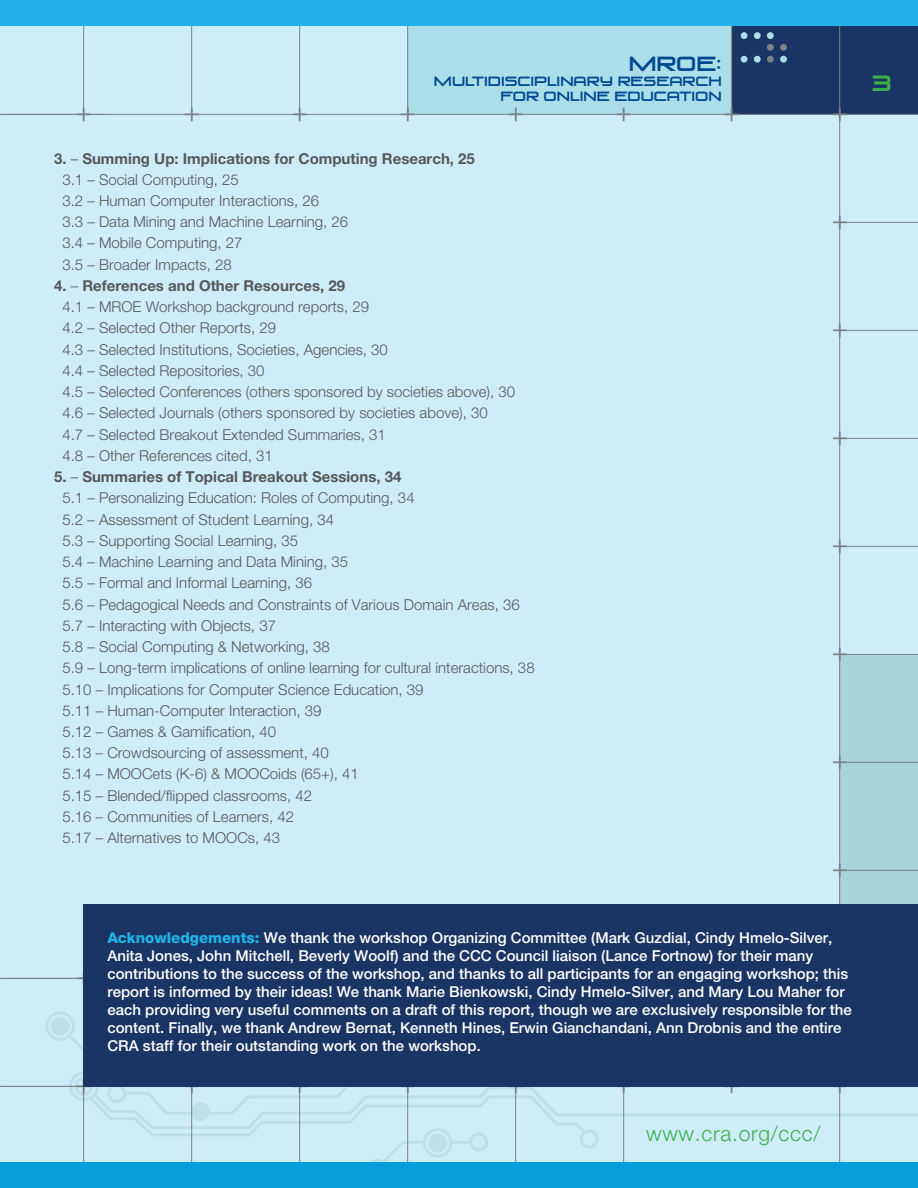
<style>
.page{position:relative;width:918px;height:1188px;background:#ceedfb}
.page>*{position:absolute;margin:0;border:0;box-sizing:border-box;transform-origin:0 0}
.t1{font:300 21px "Helvetica Neue";letter-spacing:.035em;color:#40ae49}
.t2{font:21px "Venus Rising";color:#40ae49}
.t3{font:19.5px "Venus Rising";color:#014990}
.t4{font:300 15px/21.3px "Helvetica Neue";color:#57585a}
.t5{font:500 15px/18px "Helvetica Neue";color:#fff}
.t6{font:12.75px/15.3px "Venus Rising";color:#014990;text-align:right}
.s1{font-weight:700}
.s2{font-weight:800;color:#21b3e8}
</style>
<div class="page">
<div style="left:840px;top:654px;width:78px;height:432px;background:#a8d2dc"></div>
<div style="left:408px;top:16px;width:326px;height:98px;background:#abdee9"></div>
<div style="left:732px;top:6px;width:186px;height:108px;background:#193563"></div>
<hr style="left:0;top:114px;width:105px;height:1px;background:#7a8187">
<hr style="left:0;top:978px;width:105px;height:1px;background:#7a8187">
<hr style="left:0;top:1086px;width:105px;height:1px;background:#7a8187">
<svg style="left:55px;top:1015px;width:863px;height:147px"></svg>
<div style="left:109px;top:1086px;width:16px;height:16px;background:#ccecfa;border-radius:50%"></div>
<div style="left:107px;top:1084px;width:19px;height:19px;border:3px solid #70aaae;border-radius:50%"></div>
<div style="left:193px;top:1104px;width:16px;height:16px;background:#bbdfeb;border-radius:50%"></div>
<div style="left:191px;top:1102px;width:19px;height:19px;border:3px solid #70aaae;border-radius:50%"></div>
<div style="left:368px;top:1159px;width:19px;height:19px;border:3px solid #70aaae;border-radius:50%"></div>
<svg style="left:47px;top:1013px;width:26px;height:26px"></svg>
<div style="left:45px;top:1011px;width:30px;height:30px;border:3px solid #70aaae;border-radius:50%"></div>
<div style="left:52px;top:1018px;width:16px;height:16px;background:#bbdfeb;border-radius:50%"></div>
<div style="left:51px;top:1017px;width:19px;height:19px;border:3px solid #70aaae;border-radius:50%"></div>
<svg style="left:424px;top:1129px;width:27px;height:27px"></svg>
<div style="left:423px;top:1128px;width:29px;height:30px;border:3px solid #70aaae;border-radius:50%"></div>
<div style="left:430px;top:1135px;width:16px;height:16px;background:#bbdfeb;border-radius:50%"></div>
<div style="left:428px;top:1133px;width:19px;height:19px;border:3px solid #70aaae;border-radius:50%"></div>
<svg style="left:70px;top:1073px;width:27px;height:27px"></svg>
<div style="left:69px;top:1072px;width:30px;height:29px;border:3px solid #70aaae;border-radius:50%"></div>
<div style="left:74px;top:1077px;width:19px;height:19px;border:3px solid #70aaae;border-radius:50%"></div>
<div style="left:471px;top:1134px;width:16px;height:16px;background:#ccecfa;border-radius:50%"></div>
<div style="left:469px;top:1133px;width:19px;height:18px;border:3px solid #70aaae;border-radius:50%"></div>
<div style="left:580px;top:1130px;width:19px;height:18px;border:3px solid #70aaae;border-radius:50%"></div>
<div style="left:741px;top:32px;width:7px;height:7px;background:#abdee9;border-radius:50%"></div>
<div style="left:741px;top:56px;width:7px;height:7px;background:#abdee9;border-radius:50%"></div>
<div style="left:754px;top:32px;width:7px;height:7px;background:#abdee9;border-radius:50%"></div>
<div style="left:754px;top:56px;width:7px;height:7px;background:#abdee9;border-radius:50%"></div>
<div style="left:767px;top:44px;width:7px;height:7px;background:#7a8187;border-radius:50%"></div>
<div style="left:767px;top:32px;width:7px;height:7px;background:#abdee9;border-radius:50%"></div>
<div style="left:767px;top:56px;width:7px;height:7px;background:#7a8187;border-radius:50%"></div>
<div style="left:780px;top:44px;width:7px;height:7px;background:#7a8187;border-radius:50%"></div>
<div style="left:780px;top:56px;width:7px;height:7px;background:#abdee9;border-radius:50%"></div>
<hr style="left:83px;top:0;width:1px;height:115px;background:#7a8187">
<hr style="left:191px;top:0;width:1px;height:116px;background:#7a8187">
<hr style="left:299px;top:0;width:1px;height:116px;background:#7a8187">
<hr style="left:407px;top:0;width:1px;height:116px;background:#7a8187">
<hr style="left:731px;top:0;width:1px;height:115px;background:#7a8187">
<hr style="left:1px;top:114px;width:917px;height:1px;background:#7a8187">
<hr style="left:839px;top:222px;width:79px;height:1px;background:#7a8187">
<hr style="left:839px;top:330px;width:79px;height:1px;background:#7a8187">
<hr style="left:840px;top:438px;width:78px;height:1px;background:#7a8187">
<hr style="left:840px;top:546px;width:78px;height:1px;background:#7a8187">
<hr style="left:840px;top:654px;width:78px;height:1px;background:#7a8187">
<hr style="left:839px;top:762px;width:79px;height:1px;background:#7a8187">
<hr style="left:840px;top:870px;width:78px;height:1px;background:#7a8187">
<hr style="left:1px;top:1086px;width:917px;height:1px;background:#7a8187">
<svg style="left:77px;top:107px;width:13px;height:14px"></svg>
<svg style="left:185px;top:107px;width:14px;height:14px"></svg>
<svg style="left:293px;top:107px;width:13px;height:14px"></svg>
<svg style="left:401px;top:107px;width:14px;height:14px"></svg>
<svg style="left:509px;top:107px;width:14px;height:14px"></svg>
<svg style="left:617px;top:107px;width:13px;height:14px"></svg>
<svg style="left:725px;top:107px;width:13px;height:14px"></svg>
<svg style="left:833px;top:107px;width:14px;height:14px"></svg>
<svg style="left:833px;top:215px;width:14px;height:14px"></svg>
<svg style="left:833px;top:323px;width:14px;height:14px"></svg>
<svg style="left:833px;top:431px;width:14px;height:14px"></svg>
<svg style="left:833px;top:539px;width:14px;height:14px"></svg>
<svg style="left:833px;top:647px;width:14px;height:14px"></svg>
<svg style="left:833px;top:755px;width:14px;height:14px"></svg>
<svg style="left:833px;top:863px;width:14px;height:14px"></svg>
<svg style="left:77px;top:1079px;width:13px;height:14px"></svg>
<svg style="left:185px;top:1087px;width:14px;height:6px"></svg>
<svg style="left:293px;top:1087px;width:13px;height:6px"></svg>
<svg style="left:401px;top:1087px;width:14px;height:6px"></svg>
<svg style="left:509px;top:1087px;width:14px;height:6px"></svg>
<svg style="left:617px;top:1087px;width:13px;height:6px"></svg>
<svg style="left:725px;top:1087px;width:13px;height:6px"></svg>
<svg style="left:833px;top:1087px;width:14px;height:6px"></svg>
<hr style="left:191px;top:977px;width:1px;height:211px;background:#7a8187">
<hr style="left:299px;top:977px;width:1px;height:211px;background:#7a8187">
<hr style="left:407px;top:978px;width:1px;height:210px;background:#7a8187">
<hr style="left:515px;top:976px;width:1px;height:212px;background:#7a8187">
<hr style="left:623px;top:976px;width:1px;height:212px;background:#7a8187">
<hr style="left:839px;top:0;width:1px;height:1188px;background:#7a8187">
<hr style="left:83px;top:977px;width:1px;height:211px;background:#7a8187">
<svg style="left:77px;top:971px;width:6px;height:14px"></svg>
<div style="left:0;top:0;width:918px;height:26px;background:#21b3e8"></div>
<div style="left:0;top:1162px;width:918px;height:26px;background:#069ddc"></div>
<div style="left:83px;top:904px;width:835px;height:183px;background:#193563"></div>
<h2 class="t3" style="left:629px;top:52px;width:94px">MROE:</h2>
<p class="t6" style="left:434px;top:74px;width:289px">MULTIDISCIPLINARY RESEARCH<br>FOR ONLINE EDUCATION</p>
<p class="t4" style="left:62px;top:147px;width:414px;text-indent:-8px"><span class="s1">3.</span> – <span class="s1">Summing Up: Implications for Computing Research, 25<br></span>3.1 – Social Computing, 25<br>3.2 – Human Computer Interactions, 26<br>3.3 – Data Mining and Machine Learning, 26<br>3.4 – Mobile Computing, 27<br>3.5 – Broader Impacts, 28</p>
<p class="t4" style="left:62px;top:275px;width:454px;text-indent:-8px"><span class="s1">4.</span> – <span class="s1">References and Other Resources, 29<br></span>4.1 – MROE Workshop background reports, 29<br>4.2 – Selected Other Reports, 29<br>4.3 – Selected Institutions, Societies, Agencies, 30<br>4.4 – Selected Repositories, 30<br>4.5 – Selected Conferences (others sponsored by societies above), 30<br>4.6 – Selected Journals (others sponsored by societies above), 30<br>4.7 – Selected Breakout Extended Summaries, 31<br>4.8 – Other References cited, 31</p>
<p class="t4" style="left:62px;top:466px;width:474px;text-indent:-8px"><span class="s1">5.</span> – <span class="s1">Summaries of Topical Breakout Sessions, 34<br></span>5.1 – Personalizing Education: Roles of Computing, 34<br>5.2 – Assessment of Student Learning, 34<br>5.3 – Supporting Social Learning, 35<br>5.4 – Machine Learning and Data Mining, 35<br>5.5 – Formal and Informal Learning, 36<br>5.6 – Pedagogical Needs and Constraints of Various Domain Areas, 36<br>5.7 – Interacting with Objects, 37<br>5.8 – Social Computing &amp; Networking, 38<br>5.9 – Long-term implications of online learning for cultural interactions, 38<br>5.10 – Implications for Computer Science Education, 39<br>5.11 – Human-Computer Interaction, 39<br>5.12 – Games &amp; Gamification, 40<br>5.13 – Crowdsourcing of assessment, 40<br>5.14 – MOOCets (K-6) &amp; MOOCoids (65+), 41<br>5.15 – Blended/flipped classrooms, 42<br>5.16 – Communities of Learners, 42<br>5.17 – Alternatives to MOOCs, 43</p>
<h1 class="t2" style="left:872px;top:71px;width:21px">3</h1>
<p class="t5" style="left:107px;top:929px;width:746px"><span class="s2">Acknowledgements:</span> We thank the workshop Organizing Committee (Mark Guzdial, Cindy Hmelo-Silver, Anita Jones, John Mitchell, Beverly Woolf) and the CCC Council liaison (Lance Fortnow) for their many contributions to the success of the workshop, and thanks to all participants for an engaging workshop; this report is informed by their ideas! We thank Marie Bienkowski, Cindy Hmelo-Silver, and Mary Lou Maher for each providing very useful comments on a draft of this report, though we are exclusively responsible for the content. Finally, we thank Andrew Bernat, Kenneth Hines, Erwin Gianchandani, Ann Drobnis and the entire CRA staff for their outstanding work on the workshop.</p>
<h1 class="t1" style="left:646px;top:1120px;width:176px">www.cra.org/ccc/</h1>
</div>
